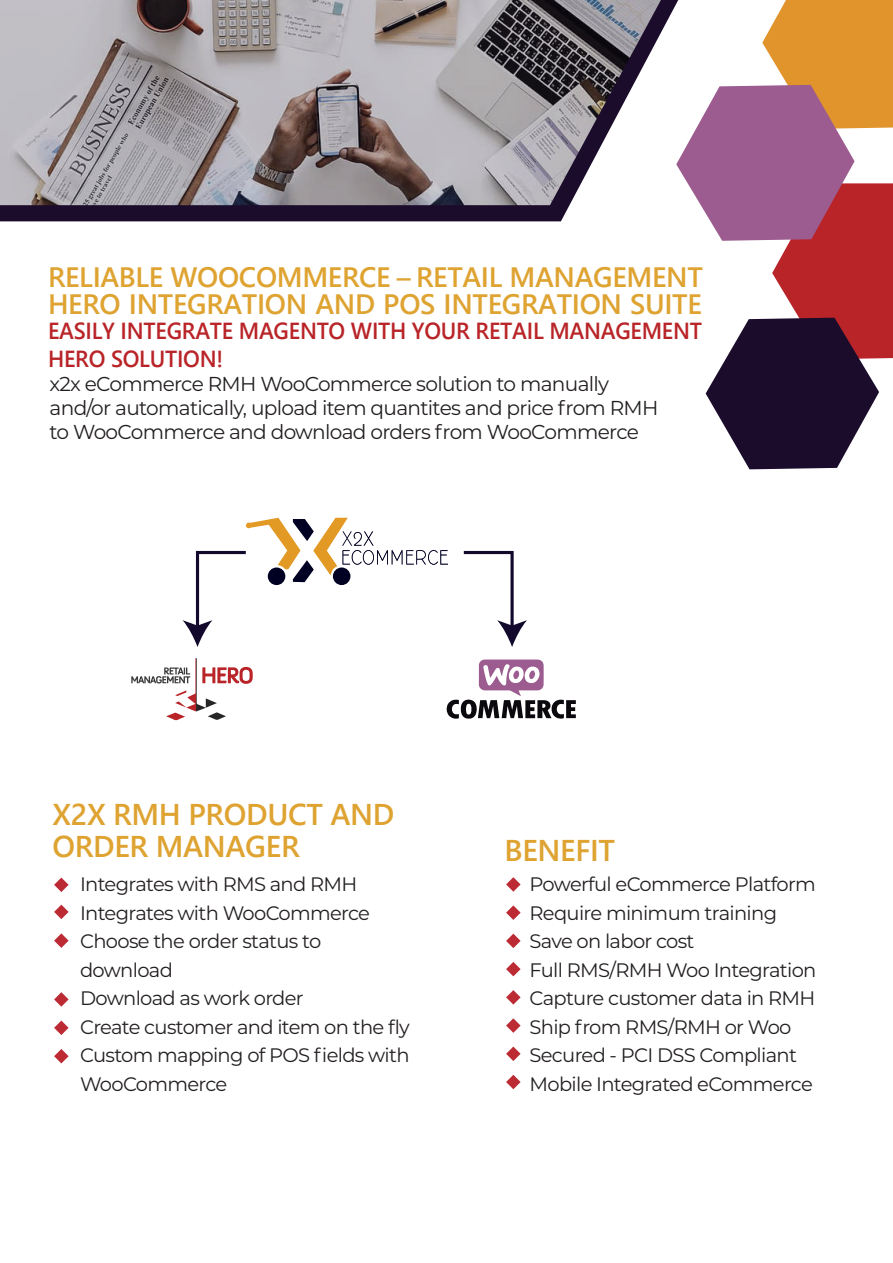
<style>
.page{position:relative;width:893px;height:1263px;background:#fff}
.page>*{position:absolute;margin:0;border:0;box-sizing:border-box;transform-origin:0 0}
.t1{font:600 30px/31.5px "Yu Gothic UI";letter-spacing:-.01em;color:#dea331}
.t2{font:600 28.05px/26.2px "Yu Gothic UI";letter-spacing:-.01em;color:#dea331}
.t3{font:600 23.25px/27.9px "Yu Gothic UI";letter-spacing:-.01em;color:#b92428;scale:.95 1}
.t4{font:20.1px/24.2px "Montserrat";letter-spacing:-.035em;color:#231f20}
.t5{font:19.5px/28.5px "Montserrat";letter-spacing:-.035em;color:#231f20}
</style>
<div class="page">
<svg style="left:54px;top:877px;width:15px;height:15px"></svg>
<svg style="left:54px;top:905px;width:15px;height:14px"></svg>
<svg style="left:54px;top:933px;width:15px;height:15px"></svg>
<svg style="left:54px;top:992px;width:15px;height:15px"></svg>
<svg style="left:54px;top:1020px;width:15px;height:15px"></svg>
<svg style="left:54px;top:1049px;width:15px;height:14px"></svg>
<svg style="left:463px;top:550px;width:64px;height:97px"></svg>
<svg style="left:183px;top:518px;width:265px;height:129px"></svg>
<svg style="left:446px;top:659px;width:130px;height:60px"></svg>
<svg style="left:131px;top:658px;width:122px;height:62px"></svg>
<svg style="left:506px;top:877px;width:15px;height:15px"></svg>
<svg style="left:506px;top:905px;width:15px;height:15px"></svg>
<svg style="left:506px;top:934px;width:15px;height:14px"></svg>
<svg style="left:506px;top:962px;width:15px;height:14px"></svg>
<svg style="left:506px;top:990px;width:15px;height:14px"></svg>
<svg style="left:506px;top:1018px;width:15px;height:15px"></svg>
<svg style="left:506px;top:1046px;width:15px;height:15px"></svg>
<svg style="left:506px;top:1075px;width:15px;height:14px"></svg>
<svg style="left:705px;top:0;width:188px;height:469px"></svg>
<svg style="left:0;top:0;width:708px;height:221px;fill:#1b0c2c"></svg>
<img style="left:0;top:0;width:693px;height:205px">
<h2 class="t2" style="left:48px;top:264px;width:656px">RELIABLE WOOCOMMERCE – RETAIL MANAGEMENT<br>HERO INTEGRATION AND POS INTEGRATION SUITE</h2>
<p class="t3" style="left:48px;top:317px;width:690px">EASILY INTEGRATE MAGENTO WITH YOUR RETAIL MANAGEMENT<br>HERO SOLUTION!</p>
<p class="t4" style="left:50px;top:371px;width:610px">x2x eCommerce RMH WooCommerce solution to manually and/or automatically, upload item quantites and price from RMH to WooCommerce and download orders from WooCommerce</p>
<h1 class="t1" style="left:53px;top:799px;width:343px">X2X RMH PRODUCT AND<br>ORDER MANAGER</h1>
<p class="t5" style="left:80px;top:869px;width:331px">Integrates with RMS and RMH<br>Integrates with WooCommerce<br>Choose the order status to download<br>Download as work order<br>Create customer and item on the fly<br>Custom mapping of POS fields with<br>WooCommerce</p>
<h1 class="t1" style="left:505px;top:835px;width:112px">BENEFIT</h1>
<p class="t5" style="left:529px;top:869px;width:288px">Powerful eCommerce Platform<br>Require minimum training<br>Save on labor cost<br>Full RMS/RMH Woo Integration<br>Capture customer data in RMH<br>Ship from RMS/RMH or Woo<br>Secured - PCI DSS Compliant<br>Mobile Integrated eCommerce</p>
</div>
